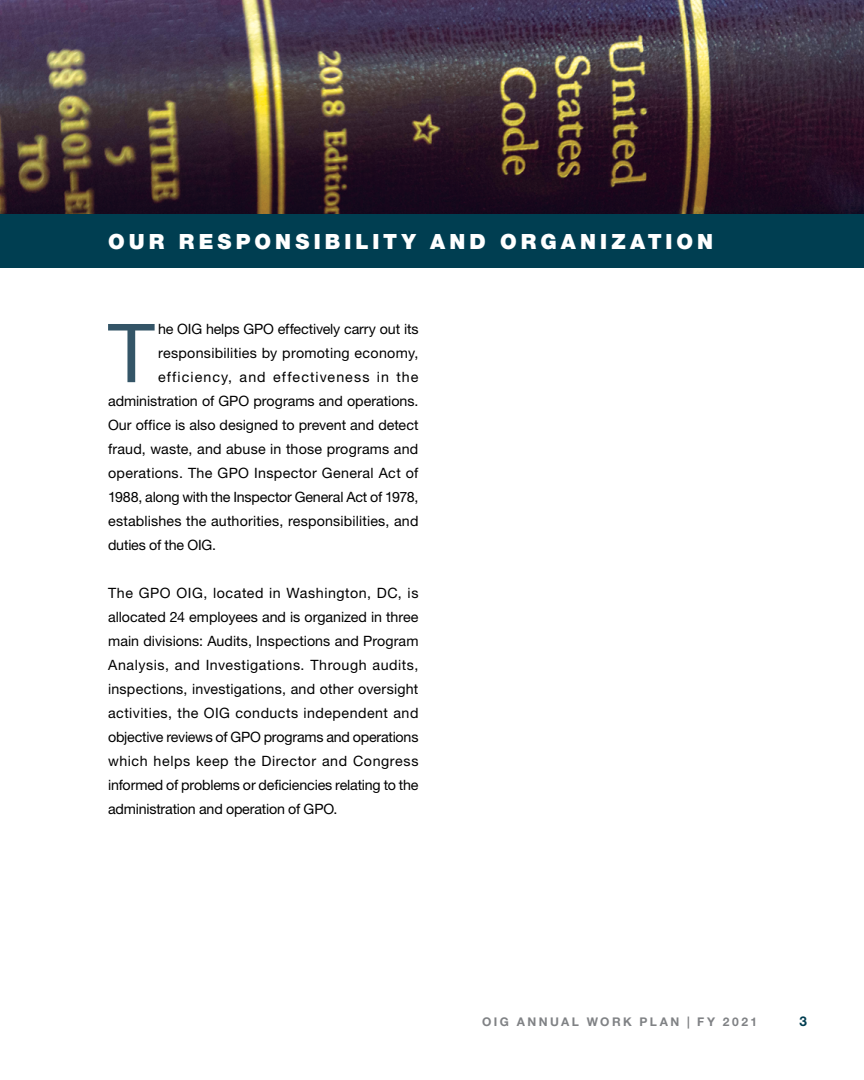
<style>
.page{position:relative;width:864px;height:1080px;background:#fff}
.page>*{position:absolute;margin:0;border:0;box-sizing:border-box;transform-origin:0 0}
.t1{font:81.45px "Helvetica Neue LT Std";color:#345567}
.t2{font:900 21px "Helvetica Neue LT Std";letter-spacing:.195em;color:#fff}
.t3{font:14.25px/24px "Helvetica Neue LT Std";letter-spacing:.005em;color:#000;text-align:justify}
.t4{font:14.25px "Helvetica Neue LT Std";letter-spacing:-.015em;color:#000}
.t5{font:14.25px "Helvetica Neue LT Std";letter-spacing:.025em;color:#000}
.t6{font:14.25px "Helvetica Neue LT Std";letter-spacing:.07em;color:#000}
.t7{font:700 13.5px "Helvetica Neue LT Std";color:#003e51}
.t8{font:700 12px "Helvetica Neue LT Std";letter-spacing:.205em;color:#808285}
</style>
<div class="page">
<img style="left:0;top:0;width:864px;height:214px">
<div style="left:0;top:214px;width:864px;height:54px;background:#003e51"></div>
<h2 class="t2" style="left:108px;top:229px;width:607px">OUR RESPONSIBILITY AND ORGANIZATION</h2>
<h1 class="t1" style="left:108px;top:305px;width:48px">T</h1>
<p class="t3" style="left:158px;top:317px;width:262px">he OIG helps GPO effectively carry out its</p>
<p class="t3" style="left:158px;top:341px;width:262px">responsibilities by promoting economy,</p>
<p class="t6" style="left:158px;top:369px;width:262px">efficiency, and effectiveness in the</p>
<p class="t3" style="left:108px;top:389px;width:312px">administration of GPO programs and operations.</p>
<p class="t3" style="left:108px;top:413px;width:312px">Our office is also designed to prevent and detect</p>
<p class="t3" style="left:108px;top:437px;width:312px">fraud, waste, and abuse in those programs and</p>
<p class="t5" style="left:108px;top:465px;width:312px">operations. The GPO Inspector General Act of</p>
<p class="t4" style="left:108px;top:489px;width:312px">1988, along with the Inspector General Act of 1978,</p>
<p class="t3" style="left:108px;top:509px;width:312px">establishes the authorities, responsibilities, and</p>
<p class="t4" style="left:108px;top:537px;width:110px">duties of the OIG.</p>
<p class="t3" style="left:108px;top:581px;width:312px">The GPO OIG, located in Washington, DC, is allocated 24 employees and is organized in three main divisions: Audits, Inspections and Program Analysis, and Investigations. Through audits, inspections, investigations, and other oversight activities, the OIG conducts independent and objective reviews of GPO programs and operations which helps keep the Director and Congress informed of problems or deficiencies relating to the administration and operation of GPO.</p>
<p class="t8" style="left:482px;top:1015px;width:276px">OIG ANNUAL WORK PLAN | FY 2021</p>
<p class="t7" style="left:800px;top:1013px;width:9px">3</p>
</div>
